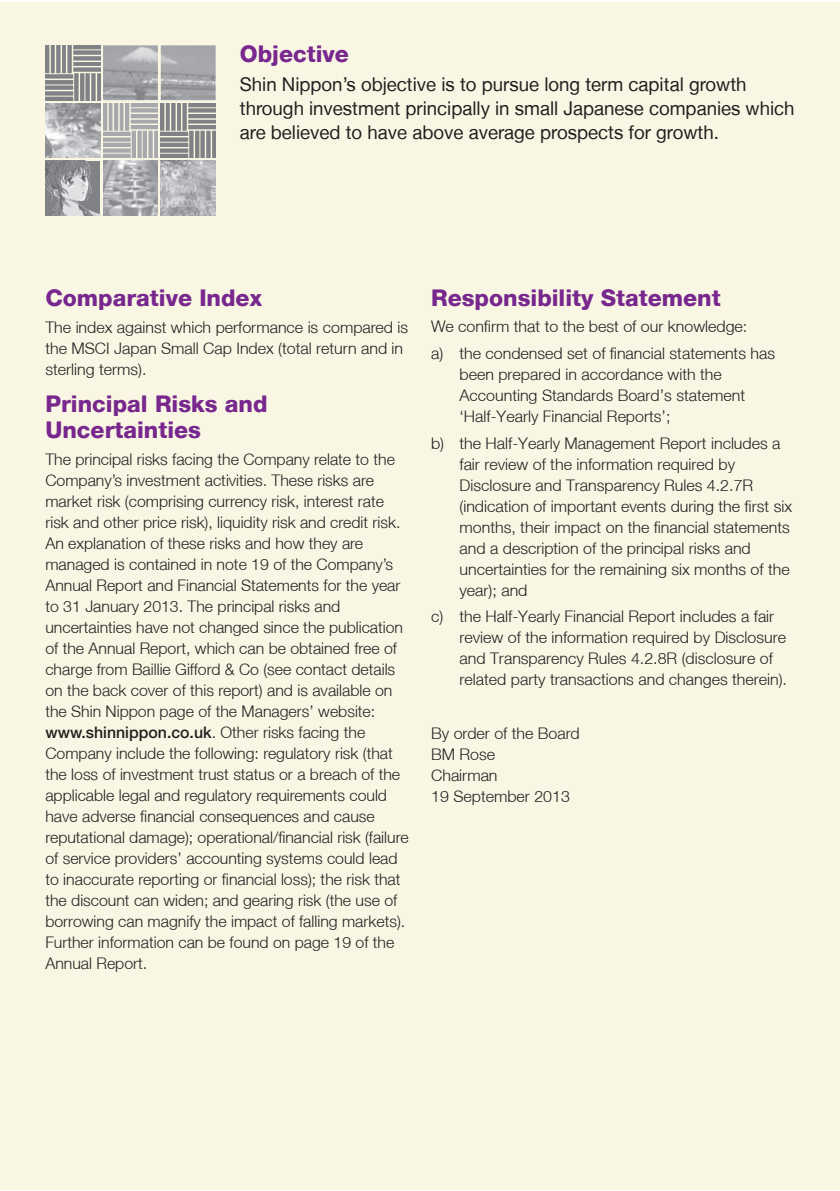
<style>
.page{position:relative;width:840px;height:1191px;background:#fff}
.page>*{position:absolute;margin:0;border:0;box-sizing:border-box;transform-origin:0 0}
.t1{font:800 23px/26px "Helvetica Neue LT";color:#77278d}
.t2{font:19px/24px "Helvetica Neue LT";color:#231f20}
.t3{font:300 16px/21px "Helvetica Neue LT";color:#231f20}
.t4{font:500 16px "Helvetica Neue LT Std";color:#231f20}
.s1{font-family:"Helvetica Neue LT";font-weight:300}
</style>
<div class="page">
<div style="left:0;top:2px;width:839px;height:1187px;background:#f9f6e4"></div>
<img style="left:103px;top:103px;width:55px;height:55px">
<img style="left:103px;top:45px;width:112px;height:55px">
<img style="left:161px;top:103px;width:54px;height:55px">
<img style="left:161px;top:161px;width:54px;height:55px">
<img style="left:45px;top:103px;width:55px;height:55px">
<img style="left:45px;top:45px;width:55px;height:55px">
<img style="left:45px;top:161px;width:55px;height:55px">
<img style="left:103px;top:161px;width:55px;height:55px">
<h1 class="t1" style="left:240px;top:41px;width:111px">Objective</h1>
<p class="t2" style="left:240px;top:72px;width:556px">Shin Nippon’s objective is to pursue long term capital growth through investment principally in small Japanese companies which are believed to have above average prospects for growth.</p>
<h1 class="t1" style="left:45px;top:285px;width:218px">Comparative Index</h1>
<p class="t3" style="left:45px;top:316px;width:364px">The index against which performance is compared is the MSCI Japan Small Cap Index (total return and in sterling terms).</p>
<h1 class="t1" style="left:45px;top:391px;width:223px">Principal Risks and<br>Uncertainties</h1>
<p class="t3" style="left:45px;top:448px;width:359px">The principal risks facing the Company relate to the Company’s investment activities. These risks are market risk (comprising currency risk, interest rate risk and other price risk), liquidity risk and credit risk.<br>An explanation of these risks and how they are managed is contained in note 19 of the Company’s Annual Report and Financial Statements for the year to 31 January 2013. The principal risks and uncertainties have not changed since the publication of the Annual Report, which can be obtained free of charge from Baillie Gifford &amp; Co (see contact details on the back cover of this report) and is available on the Shin Nippon page of the Managers’ website:</p>
<p class="t4" style="left:45px;top:722px;width:321px">www.shinnippon.co.uk<span class="s1">. Other risks facing the</span></p>
<p class="t3" style="left:45px;top:742px;width:364px">Company include the following: regulatory risk (that the loss of investment trust status or a breach of the applicable legal and regulatory requirements could have adverse financial consequences and cause reputational damage); operational/financial risk (failure of service providers’ accounting systems could lead to inaccurate reporting or financial loss); the risk that the discount can widen; and gearing risk (the use of borrowing can magnify the impact of falling markets).<br>Further information can be found on page 19 of the Annual Report.</p>
<h1 class="t1" style="left:431px;top:284px;width:291px">Responsibility Statement</h1>
<p class="t3" style="left:431px;top:313px;width:345px;line-height:26.6px">We confirm that to the best of our knowledge:<br>a) the condensed set of financial statements has</p>
<p class="t3" style="left:459px;top:363px;width:287px">been prepared in accordance with the<br>Accounting Standards Board’s statement ‘Half-Yearly Financial Reports’;</p>
<p class="t3" style="left:459px;top:432px;width:334px;text-indent:-28px">b) the Half-Yearly Management Report includes a fair review of the information required by Disclosure and Transparency Rules 4.2.7R (indication of important events during the first six months, their impact on the financial statements and a description of the principal risks and uncertainties for the remaining six months of the year); and</p>
<p class="t3" style="left:459px;top:606px;width:329px;text-indent:-28px">c) the Half-Yearly Financial Report includes a fair review of the information required by Disclosure and Transparency Rules 4.2.8R (disclosure of related party transactions and changes therein).</p>
<p class="t3" style="left:431px;top:722px;width:150px">By order of the Board<br>BM Rose<br>Chairman<br>19 September 2013</p>
</div>
